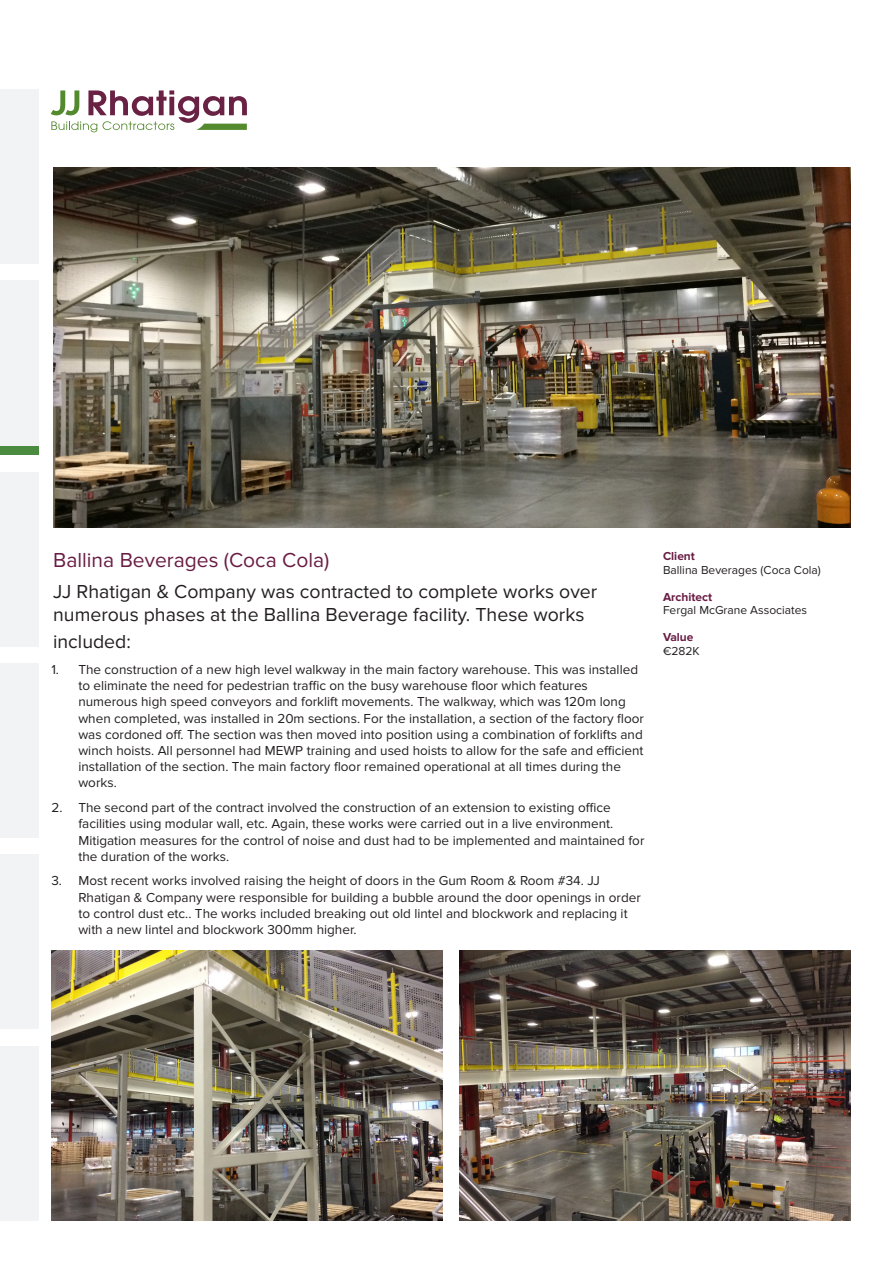
<style>
.page{position:relative;width:893px;height:1263px;background:#fff}
.page>*{position:absolute;margin:0;border:0;box-sizing:border-box;transform-origin:0 0}
.t1{font:21px "Proxima Nova";color:#691d44}
.t2{font:19.5px/22.5px "Proxima Nova";color:#231f20}
.t3{font:13.5px/16.2px "Proxima Nova";color:#231f20}
.List_Heading{font:12px "Proxima Nova";color:#231f20}
.List_Heading-2{font:700 12px "Proxima Nova";color:#691d44}
</style>
<div class="page">
<div style="left:0;top:89px;width:38px;height:175px;background:#f2f3f4"></div>
<div style="left:0;top:281px;width:38px;height:174px;background:#f2f3f4"></div>
<div style="left:0;top:472px;width:38px;height:174px;background:#f2f3f4"></div>
<div style="left:0;top:663px;width:38px;height:175px;background:#f2f3f4"></div>
<div style="left:0;top:855px;width:38px;height:174px;background:#f2f3f4"></div>
<div style="left:0;top:1046px;width:38px;height:174px;background:#f2f3f4"></div>
<div style="left:0;top:446px;width:38px;height:8px;background:#4b8b3f"></div>
<img style="left:459px;top:950px;width:391px;height:270px">
<img style="left:53px;top:168px;width:797px;height:359px">
<img style="left:51px;top:950px;width:391px;height:270px">
<svg style="left:51px;top:90px;width:196px;height:42px"></svg>
<p class="t1" style="left:53px;top:548px;width:278px">Ballina Beverages (Coca Cola)</p>
<p class="t2" style="left:53px;top:581px;width:546px">JJ Rhatigan &amp; Company was contracted to complete works over numerous phases at the Ballina Beverage facility. These works</p>
<p class="t2" style="left:53px;top:630px;width:79px">included:</p>
<p class="t3" style="left:78px;top:662px;width:567px;text-indent:-27px">1. The construction of a new high level walkway in the main factory warehouse. This was installed to eliminate the need for pedestrian traffic on the busy warehouse floor which features numerous high speed conveyors and forklift movements. The walkway, which was 120m long when completed, was installed in 20m sections. For the installation, a section of the factory floor was cordoned off. The section was then moved into position using a combination of forklifts and winch hoists. All personnel had MEWP training and used hoists to allow for the safe and efficient installation of the section. The main factory floor remained operational at all times during the works.</p>
<p class="t3" style="left:78px;top:800px;width:568px;text-indent:-27px">2. The second part of the contract involved the construction of an extension to existing office facilities using modular wall, etc. Again, these works were carried out in a live environment.<br>Mitigation measures for the control of noise and dust had to be implemented and maintained for the duration of the works.</p>
<p class="t3" style="left:78px;top:873px;width:564px;text-indent:-27px">3. Most recent works involved raising the height of doors in the Gum Room &amp; Room #34. JJ Rhatigan &amp; Company were responsible for building a bubble around the door openings in order to control dust etc.. The works included breaking out old lintel and blockwork and replacing it with a new lintel and blockwork 300mm higher.</p>
<p class="List_Heading-2" style="left:663px;top:549px;width:33px">Client</p>
<p class="List_Heading" style="left:663px;top:563px;width:159px">Ballina Beverages (Coca Cola)</p>
<p class="List_Heading-2" style="left:663px;top:590px;width:51px">Architect</p>
<p class="List_Heading" style="left:663px;top:603px;width:146px">Fergal McGrane Associates</p>
<p class="List_Heading-2" style="left:663px;top:630px;width:32px">Value</p>
<p class="List_Heading" style="left:663px;top:644px;width:38px">€282K</p>
</div>
